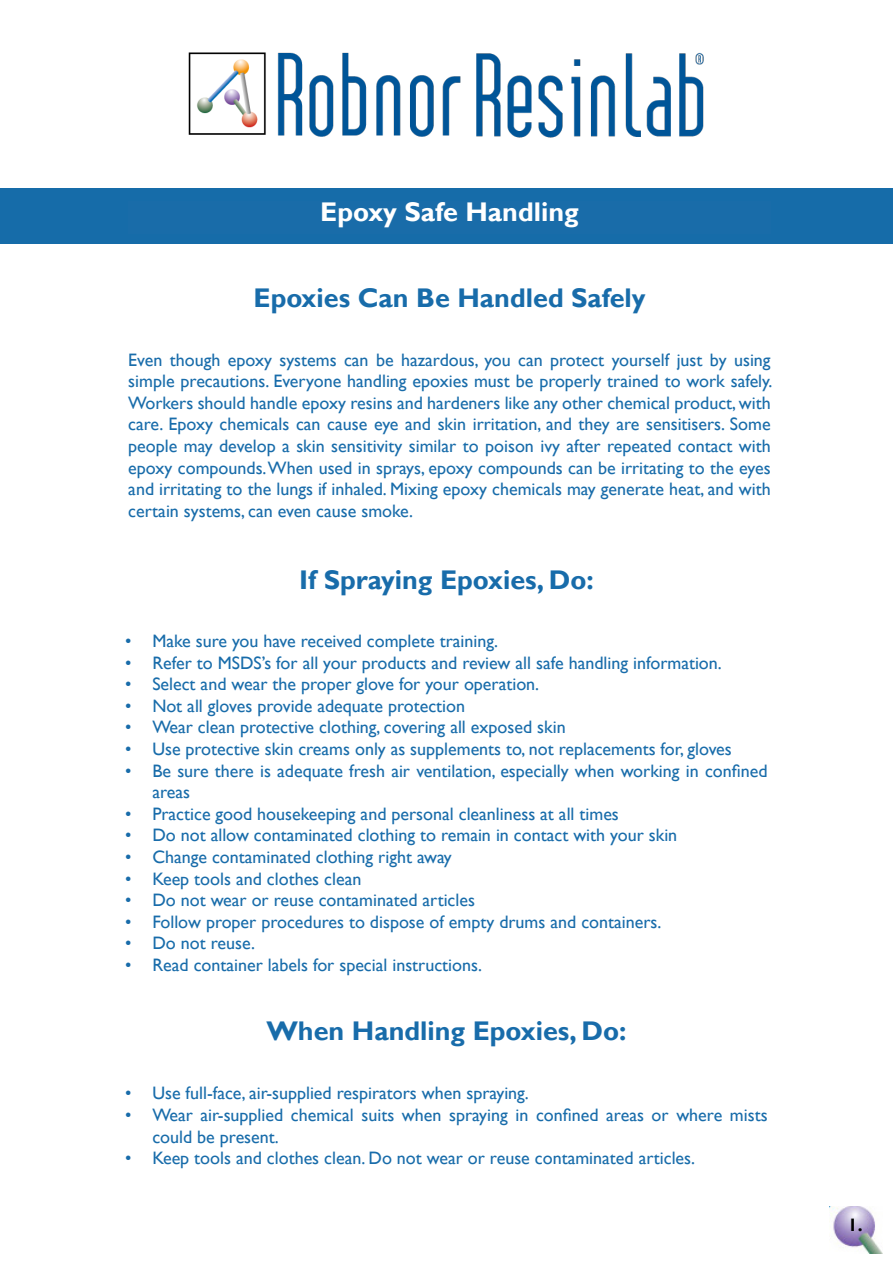
<style>
.page{position:relative;width:893px;height:1263px;background:#fff}
.page>*{position:absolute;margin:0;border:0;box-sizing:border-box;transform-origin:0 0}
.t1{font:700 27px "Gill Sans";color:#186caa}
.t2{font:700 27px "Gill Sans";color:#fff}
.t3{font:18px/21.6px "Gill Sans";color:#186caa}
.t4{font:700 18px "Gill Sans";color:#000}
</style>
<div class="page">
<div style="left:0;top:188px;width:893px;height:56px;background:#166ca9"></div>
<img style="left:829px;top:1207px;width:53px;height:47px">
<img style="left:188px;top:52px;width:516px;height:86px">
<p class="t2" style="left:320px;top:195px;width:260px">Epoxy Safe Handling</p>
<p class="t1" style="left:254px;top:282px;width:393px">Epoxies Can Be Handled Safely</p>
<p class="t3" style="left:128px;top:349px;width:646px;text-align:justify">Even though epoxy systems can be hazardous, you can protect yourself just by using simple precautions. Everyone handling epoxies must be properly trained to work safely.<br>Workers should handle epoxy resins and hardeners like any other chemical product, with care. Epoxy chemicals can cause eye and skin irritation, and they are sensitisers. Some people may develop a skin sensitivity similar to poison ivy after repeated contact with epoxy compounds. When used in sprays, epoxy compounds can be irritating to the eyes and irritating to the lungs if inhaled. Mixing epoxy chemicals may generate heat, and with certain systems, can even cause smoke.</p>
<p class="t1" style="left:299px;top:564px;width:296px">If Spraying Epoxies, Do:</p>
<p class="t3" style="left:125px;top:630px;width:374px">• Make sure you have received complete training.</p>
<p class="t3" style="left:125px;top:652px;width:598px">• Refer to MSDS’s for all your products and review all safe handling information.</p>
<p class="t3" style="left:125px;top:674px;width:415px">• Select and wear the proper glove for your operation.</p>
<p class="t3" style="left:125px;top:695px;width:341px">• Not all gloves provide adequate protection</p>
<p class="t3" style="left:125px;top:717px;width:442px">• Wear clean protective clothing, covering all exposed skin</p>
<p class="t3" style="left:125px;top:738px;width:608px">• Use protective skin creams only as supplements to, not replacements for, gloves</p>
<p class="t3" style="left:152px;top:760px;width:617px;text-indent:-27px">• Be sure there is adequate fresh air ventilation, especially when working in confined areas</p>
<p class="t3" style="left:125px;top:803px;width:495px">• Practice good housekeeping and personal cleanliness at all times</p>
<p class="t3" style="left:125px;top:825px;width:553px">• Do not allow contaminated clothing to remain in contact with your skin</p>
<p class="t3" style="left:125px;top:846px;width:328px">• Change contaminated clothing right away</p>
<p class="t3" style="left:125px;top:868px;width:238px">• Keep tools and clothes clean</p>
<p class="t3" style="left:125px;top:890px;width:351px">• Do not wear or reuse contaminated articles</p>
<p class="t3" style="left:125px;top:911px;width:538px">• Follow proper procedures to dispose of empty drums and containers.</p>
<p class="t3" style="left:125px;top:933px;width:131px">• Do not reuse.</p>
<p class="t3" style="left:125px;top:954px;width:358px">• Read container labels for special instructions.</p>
<p class="t1" style="left:266px;top:1014px;width:362px">When Handling Epoxies, Do:</p>
<p class="t3" style="left:125px;top:1083px;width:405px">• Use full-face, air-supplied respirators when spraying.</p>
<p class="t3" style="left:152px;top:1104px;width:617px;text-indent:-27px">• Wear air-supplied chemical suits when spraying in confined areas or where mists could be present.</p>
<p class="t3" style="left:125px;top:1148px;width:571px">• Keep tools and clothes clean. Do not wear or reuse contaminated articles.</p>
<p class="t4" style="left:848px;top:1214px;width:16px">1.</p>
</div>
